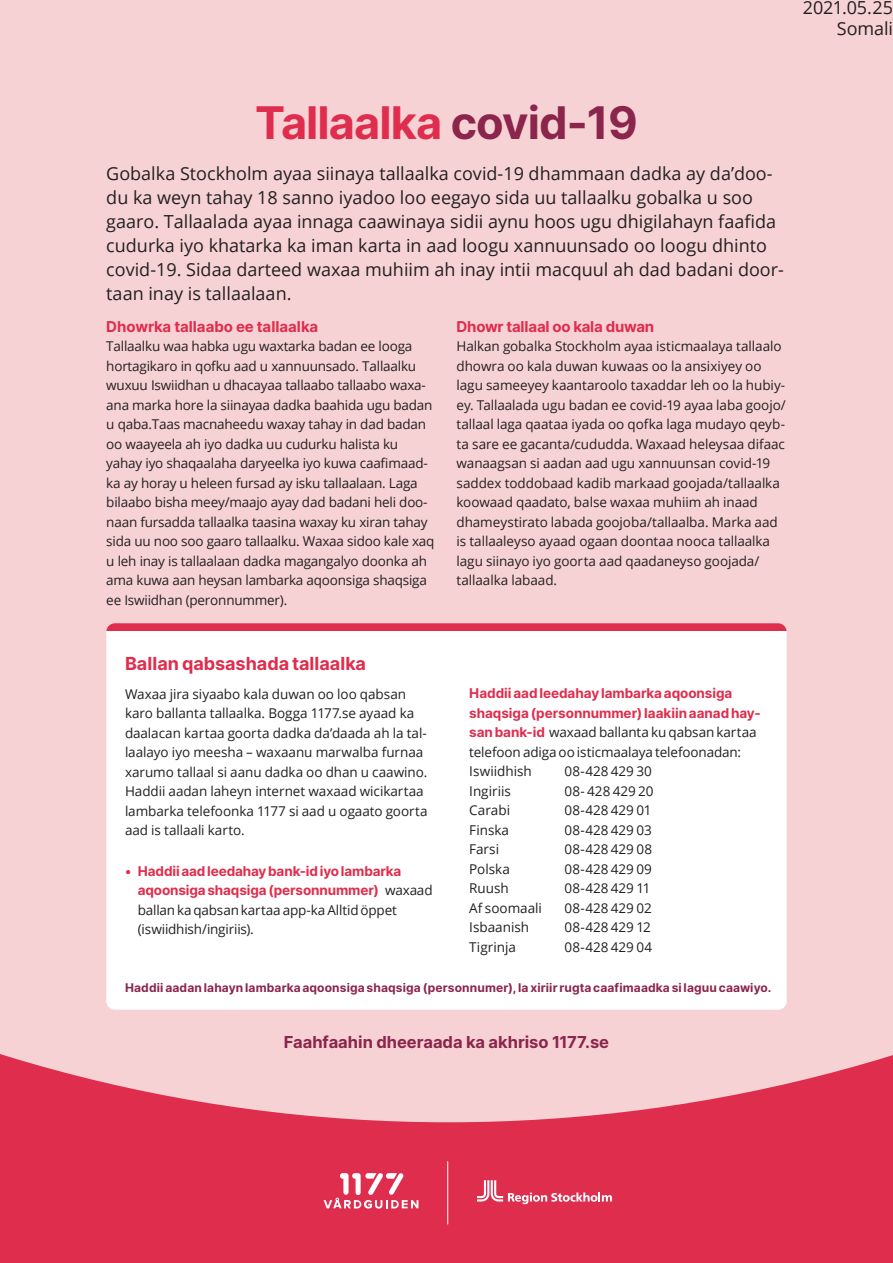
<style>
.page{position:relative;width:893px;height:1263px;background:#f6d2d5}
.page>*{position:absolute;margin:0;border:0;box-sizing:border-box;transform-origin:0 0}
.t1{font:700 45px "Inter";letter-spacing:-.02em;color:#df2d4d}
.t2{font:18px/24px "Open Sans";color:#231f20}
.t3{font:700 18px "Inter";color:#df2d4d}
.t4{font:700 16.5px "Inter";color:#8b254c}
.t5{font:700 15px "Inter";letter-spacing:-.01em;color:#df2d4d}
.Punktlista_mindre{font:13.5px/19.5px "Open Sans";letter-spacing:-.01em;color:#231f20}
.Punktlista_mindre-2{font:700 13.5px "Inter";letter-spacing:-.005em;color:#df2d4d}
.Punktlista_mindre-3{font:700 12px "Inter";letter-spacing:.01em;color:#8b254c}
.s1{color:#8b254c}
.s2{font-family:"Inter";font-weight:700;color:#df2d4d}
</style>
<div class="page">
<svg style="left:0;top:1054px;width:893px;height:209px;fill:#df2d4d"></svg>
<hr style="left:447px;top:1161px;width:1px;height:63px;background:#fff">
<svg style="left:324px;top:1173px;width:94px;height:35px;background:#e7677e"></svg>
<svg style="left:477px;top:1180px;width:135px;height:24px;background:#e55670"></svg>
<div style="left:106px;top:623px;width:681px;height:387px;background:#fff;border-radius:9px"></div>
<div style="left:106px;top:623px;width:681px;height:8px;background:#df2d4d"></div>
<p class="t2" style="left:803px;top:-5px;width:92px">2021.05.25</p>
<p class="t2" style="left:837px;top:16px;width:58px">Somali</p>
<p class="t1" style="left:255px;top:90px;width:384px">Tallaalka <span class="s1">covid-19</span></p>
<p class="t2" style="left:106px;top:161px;width:668px">Gobalka Stockholm ayaa siinaya tallaalka covid-19 dhammaan dadka ay da’doo-</p>
<p class="t2" style="left:106px;top:209px;width:671px">gaaro. Tallaalada ayaa innaga caawinaya sidii aynu hoos ugu dhigilahayn faafida cudurka iyo khatarka ka iman karta in aad loogu xannuunsado oo loogu dhinto</p>
<p class="t2" style="left:106px;top:281px;width:187px">taan inay is tallaalaan.</p>
<p class="t2" style="left:106px;top:185px;width:648px">du ka weyn tahay 18 sanno iyadoo loo eegayo sida uu tallaalku gobalka u soo</p>
<p class="t2" style="left:106px;top:257px;width:679px">covid-19. Sidaa darteed waxaa muhiim ah inay intii macquul ah dad badani door-</p>
<p class="t5" style="left:106px;top:315px;width:214px">Dhowrka tallaabo ee tallaalka</p>
<p class="Punktlista_mindre" style="left:106px;top:336px;width:311px">Tallaalku waa habka ugu waxtarka badan ee looga hortagikaro in qofku aad u xannuunsado. Tallaalku</p>
<p class="Punktlista_mindre" style="left:106px;top:395px;width:328px">ana marka hore la siinayaa dadka baahida ugu badan</p>
<p class="Punktlista_mindre" style="left:106px;top:375px;width:321px">wuxuu Iswiidhan u dhacayaa tallaabo tallaabo waxa-</p>
<p class="Punktlista_mindre" style="left:106px;top:414px;width:321px">u qaba.Taas macnaheedu waxay tahay in dad badan oo waayeela ah iyo dadka uu cudurku halista ku</p>
<p class="Punktlista_mindre" style="left:106px;top:473px;width:313px">ka ay horay u heleen fursad ay isku tallaalaan. Laga</p>
<p class="Punktlista_mindre" style="left:106px;top:453px;width:323px">yahay iyo shaqaalaha daryeelka iyo kuwa caafimaad-</p>
<p class="Punktlista_mindre" style="left:106px;top:492px;width:323px">bilaabo bisha meey/maajo ayay dad badani heli doo-</p>
<p class="Punktlista_mindre" style="left:106px;top:531px;width:330px">sida uu noo soo gaaro tallaalku. Waxaa sidoo kale xaq u leh inay is tallaalaan dadka magangalyo doonka ah ama kuwa aan heysan lambarka aqoonsiga shaqsiga ee Iswiidhan (peronnummer .(</p>
<p class="Punktlista_mindre" style="left:106px;top:512px;width:323px">naan fursadda tallaalka taasina waxay ku xiran tahay</p>
<h2 class="t3" style="left:125px;top:651px;width:243px">Ballan qabsashada tallaalka</h2>
<p class="Punktlista_mindre" style="left:125px;top:684px;width:291px">Waxaa jira siyaabo kala duwan oo loo qabsan karo ballanta tallaalka. Bogga 1177.se ayaad ka</p>
<p class="Punktlista_mindre" style="left:125px;top:742px;width:300px">laalayo iyo meesha – waxaanu marwalba furnaa</p>
<p class="Punktlista_mindre" style="left:125px;top:723px;width:303px">daalacan kartaa goorta dadka da’daada ah la tal-</p>
<p class="Punktlista_mindre" style="left:125px;top:762px;width:304px">xarumo tallaal si aanu dadka oo dhan u caawino.<br>Haddii aadan laheyn internet waxaad wicikartaa lambarka telefoonka 1177 si aad u ogaato goorta aad is tallaali karto.</p>
<p class="Punktlista_mindre-2" style="left:138px;top:861px;width:265px">Haddiiaadleedahaybank-idiyolambarka</p>
<p class="Punktlista_mindre-2" style="left:125px;top:861px;width:8px">•</p>
<p class="Punktlista_mindre" style="left:138px;top:880px;width:296px"><span class="s2">aqoonsigashaqsiga(personnummer)</span> waxaad ballankaqabsankartaaapp-kaAlltidöppet (iswiidhish/ingiriis .(</p>
<p class="t5" style="left:456px;top:315px;width:199px">Dhowr tallaal oo kala duwan</p>
<p class="Punktlista_mindre" style="left:456px;top:336px;width:327px">Halkan gobalka Stockholm ayaa isticmaalaya tallaalo dhowra oo kala duwan kuwaas oo la ansixiyey oo</p>
<p class="Punktlista_mindre" style="left:456px;top:395px;width:331px">ey. Tallaalada ugu badan ee covid-19 ayaa laba goojo/</p>
<p class="Punktlista_mindre" style="left:456px;top:375px;width:330px">lagu sameeyey kaantaroolo taxaddar leh oo la hubiy-</p>
<p class="Punktlista_mindre" style="left:456px;top:414px;width:330px">tallaal laga qaataa iyada oo qofka laga mudayo qeyb-</p>
<p class="Punktlista_mindre" style="left:456px;top:453px;width:325px">wanaagsan si aadan aad ugu xannuunsan covid-19 saddex toddobaad kadib markaad goojada/tallaalka koowaad qaadato, balse waxaa muhiim ah inaad dhameystirato labada goojoba/tallaalba. Marka aad is tallaaleyso ayaad ogaan doontaa nooca tallaalka lagu siinayo iyo goorta aad qaadaneyso goojada/ tallaalka labaad.</p>
<p class="Punktlista_mindre" style="left:456px;top:434px;width:330px">ta sare ee gacanta/cududda. Waxaad heleysaa difaac</p>
<p class="Punktlista_mindre-2" style="left:469px;top:684px;width:265px">Haddiiaadleedahaylambarkaaqoonsiga</p>
<p class="Punktlista_mindre" style="left:469px;top:722px;width:289px"><span class="s2">sanbank-id</span> waxaad ballanta ku qabsan kartaa</p>
<p class="Punktlista_mindre-2" style="left:469px;top:703px;width:293px">shaqsiga(personnummer)laakiinaanadhay-</p>
<p class="Punktlista_mindre" style="left:469px;top:742px;width:273px;text-align:center">telefoon adiga oo isticmaalaya telefoonadan:<br>08-428 429 30</p>
<p class="Punktlista_mindre" style="left:469px;top:761px;width:64px">Iswiidhish</p>
<p class="Punktlista_mindre" style="left:469px;top:781px;width:43px">Ingiriis</p>
<p class="Punktlista_mindre" style="left:564px;top:781px;width:91px">08- 428 429 20</p>
<p class="Punktlista_mindre" style="left:469px;top:800px;width:42px">Carabi</p>
<p class="Punktlista_mindre" style="left:564px;top:800px;width:89px">08-428 429 01</p>
<p class="Punktlista_mindre" style="left:469px;top:820px;width:41px">Finska</p>
<p class="Punktlista_mindre" style="left:564px;top:820px;width:89px">08-428 429 03</p>
<p class="Punktlista_mindre" style="left:469px;top:839px;width:31px">Farsi</p>
<p class="Punktlista_mindre" style="left:564px;top:839px;width:89px">08-428 429 08</p>
<p class="Punktlista_mindre" style="left:469px;top:859px;width:42px">Polska</p>
<p class="Punktlista_mindre" style="left:564px;top:859px;width:89px">08-428 429 09</p>
<p class="Punktlista_mindre" style="left:469px;top:878px;width:41px">Ruush</p>
<p class="Punktlista_mindre" style="left:564px;top:878px;width:88px">08-428 429 11</p>
<p class="Punktlista_mindre" style="left:469px;top:898px;width:74px">Af soomaali</p>
<p class="Punktlista_mindre" style="left:564px;top:898px;width:89px">08-428 429 02</p>
<p class="Punktlista_mindre" style="left:469px;top:917px;width:61px">Isbaanish</p>
<p class="Punktlista_mindre" style="left:564px;top:917px;width:88px">08-428 429 12</p>
<p class="Punktlista_mindre" style="left:469px;top:937px;width:48px">Tigrinja</p>
<p class="Punktlista_mindre-3" style="left:125px;top:979px;width:648px">Haddiiaadanlahaynlambarkaaqoonsigashaqsiga(personnumer l a,) xiriirrugtacaafimaadkasilaguucaawiyo.</p>
<p class="Punktlista_mindre" style="left:564px;top:937px;width:89px">08-428 429 04</p>
<p class="t4" style="left:284px;top:1029px;width:327px">Faahfaahin dheeraada ka akhriso 1177.se</p>
</div>
